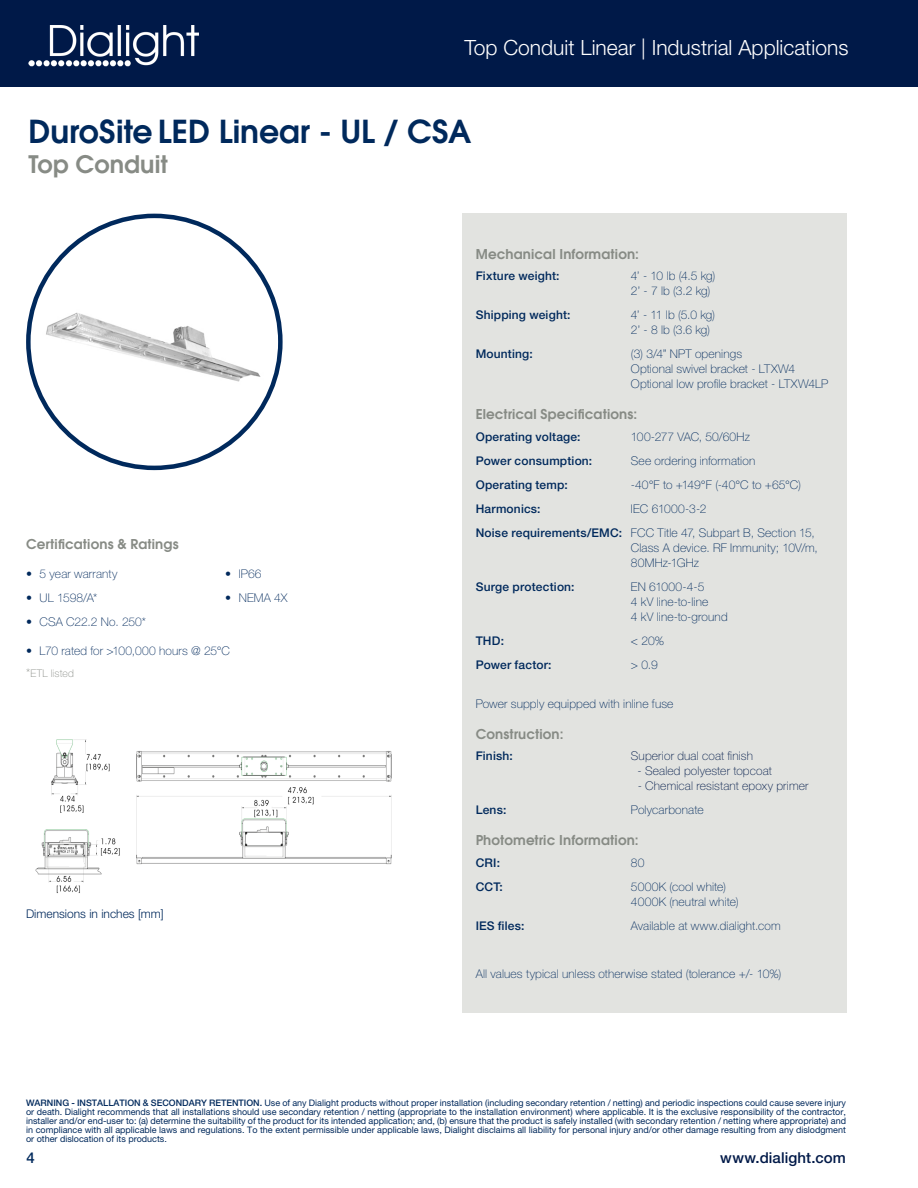
<style>
.page{position:relative;width:918px;height:1188px;background:#fff}
.page>*{position:absolute;margin:0;border:0;box-sizing:border-box;transform-origin:0 0}
.Page_Title{font:600 31.5px "ITC Avant Garde Std";color:#00295c}
.Page_Subtitle{font:600 24px "ITC Avant Garde Std";color:#878b85}
.t1{font:300 21px "Helvetica Neue LT Std";color:#fff}
.t2{font:500 15px "Helvetica Neue LT Std";letter-spacing:.005em;color:#001948}
.t3{font:500 15px "Helvetica Neue LT Std";color:#00295c}
.Tech_Specs_Headline{font:600 13.5px "ITC Avant Garde Std";letter-spacing:.015em;color:#878b85}
.Tech_Specs_Copy{font:100 12px/15px "Helvetica Neue LT Std";letter-spacing:.01em;color:#00295c}
.Tech_Specs_Copy-2{font:500 12px "Helvetica Neue LT Std";letter-spacing:.015em;color:#00295c}
.Tech_Specs_Copy-3{font:100 12px "Helvetica Neue LT Std";letter-spacing:.01em;color:#001948}
.t4{font:300 12px "Helvetica Neue LT Std";color:#00295c}
.Tech_Specs_Headline-2{font:100 10.5px "Helvetica Neue LT Std";letter-spacing:.01em;color:#878b85}
.t5{font:9px/9px "Helvetica Neue LT Std";color:#00295c;text-align:justify}
.s1{font-size:12px}
.s2{font-weight:500}
</style>
<div class="page">
<div style="left:462px;top:214px;width:385px;height:799px;background:#e2e3e0"></div>
<img style="left:35px;top:739px;width:357px;height:154px">
<img style="left:39px;top:272px;width:233px;height:155px">
<div style="left:0;top:0;width:918px;height:86px;background:#001948"></div>
<img style="left:29px;top:26px;width:169px;height:41px">
<p class="t1" style="left:465px;top:35px;width:385px">Top Conduit Linear | Industrial Applications</p>
<p class="Page_Title" style="left:28px;top:111px;width:444px">DuroSite LED Linear - UL / CSA</p>
<p class="Page_Subtitle" style="left:28px;top:149px;width:141px">Top Conduit</p>
<p class="Tech_Specs_Headline" style="left:26px;top:535px;width:154px">Certifications &amp; Ratings</p>
<p class="Tech_Specs_Copy" style="left:26px;top:567px;width:93px">• 5 year warranty</p>
<p class="Tech_Specs_Copy" style="left:26px;top:591px;width:73px">• UL 1598/A*</p>
<p class="Tech_Specs_Copy" style="left:26px;top:615px;width:121px">• CSA C22.2 No. 250*</p>
<p class="Tech_Specs_Copy" style="left:225px;top:567px;width:38px">• IP66</p>
<p class="Tech_Specs_Copy" style="left:225px;top:591px;width:64px">• NEMA 4X</p>
<p class="Tech_Specs_Copy" style="left:26px;top:643px;width:205px">• L70 rated for &gt;100,000 hours @ 25°C</p>
<p class="Tech_Specs_Headline-2" style="left:26px;top:667px;width:49px"><span class="s1">*</span>ETL listed</p>
<p class="t4" style="left:26px;top:906px;width:139px">Dimensions in inches [mm]</p>
<p class="Tech_Specs_Headline" style="left:476px;top:245px;width:165px">Mechanical Information:</p>
<p class="Tech_Specs_Copy-2" style="left:476px;top:269px;width:85px">Fixture weight:</p>
<p class="Tech_Specs_Copy" style="left:631px;top:269px;width:86px">4’ - 10 lb (4.5 kg)<br>2’ - 7 lb (3.2 kg)</p>
<p class="Tech_Specs_Copy-2" style="left:476px;top:308px;width:96px">Shipping weight:</p>
<p class="Tech_Specs_Copy" style="left:631px;top:308px;width:86px">4’ - 11 lb (5.0 kg)<br>2’ - 8 lb (3.6 kg)</p>
<p class="Tech_Specs_Copy-2" style="left:476px;top:347px;width:59px">Mounting:</p>
<p class="Tech_Specs_Copy" style="left:631px;top:347px;width:199px">(3) 3/4” NPT openings<br>Optional swivel bracket - LTXW4<br>Optional low profile bracket - LTXW4LP</p>
<p class="Tech_Specs_Headline" style="left:476px;top:405px;width:163px">Electrical Specifications:</p>
<p class="Tech_Specs_Copy-2" style="left:476px;top:430px;width:106px">Operating voltage:</p>
<p class="Tech_Specs_Copy" style="left:631px;top:429px;width:120px">100-277 VAC, 50/60Hz</p>
<p class="Tech_Specs_Copy-2" style="left:476px;top:454px;width:118px">Power consumption:</p>
<p class="Tech_Specs_Copy" style="left:631px;top:453px;width:126px">See ordering information</p>
<p class="Tech_Specs_Copy-2" style="left:476px;top:478px;width:94px">Operating temp:</p>
<p class="Tech_Specs_Copy" style="left:631px;top:477px;width:172px">-40°F to +149°F (-40°C to +65°C)</p>
<p class="Tech_Specs_Copy-2" style="left:476px;top:502px;width:66px">Harmonics:</p>
<p class="Tech_Specs_Copy" style="left:631px;top:501px;width:77px">IEC 61000-3-2</p>
<p class="Tech_Specs_Copy" style="left:631px;top:525px;width:189px;text-indent:-155px"><span class="s2">Noise requirements/EMC:</span> FCC Title 47, Subpart B, Section 15,<br>Class A device. RF Immunity; 10V/m,<br>80MHz-1GHz</p>
<p class="Tech_Specs_Copy-2" style="left:476px;top:580px;width:100px">Surge protection:</p>
<p class="Tech_Specs_Copy" style="left:631px;top:579px;width:98px">EN 61000-4-5<br>4 kV line-to-line<br>4 kV line-to-ground</p>
<p class="Tech_Specs_Copy-2" style="left:476px;top:634px;width:30px">THD:</p>
<p class="Tech_Specs_Copy" style="left:631px;top:633px;width:35px">&lt; 20%</p>
<p class="Tech_Specs_Copy-2" style="left:476px;top:658px;width:77px">Power factor:</p>
<p class="Tech_Specs_Copy" style="left:631px;top:657px;width:28px">&gt; 0.9</p>
<p class="Tech_Specs_Copy" style="left:476px;top:696px;width:199px">Power supply equipped with inline fuse</p>
<p class="Tech_Specs_Headline" style="left:476px;top:725px;width:89px">Construction:</p>
<p class="Tech_Specs_Copy-2" style="left:476px;top:749px;width:39px">Finish:</p>
<p class="Tech_Specs_Copy-3" style="left:631px;top:749px;width:124px">Superior dual coat finish</p>
<p class="Tech_Specs_Copy-3" style="left:638px;top:764px;width:136px">- Sealed polyester topcoat</p>
<p class="Tech_Specs_Copy-3" style="left:638px;top:779px;width:172px">- Chemical resistant epoxy primer</p>
<p class="Tech_Specs_Copy-2" style="left:476px;top:803px;width:32px">Lens:</p>
<p class="Tech_Specs_Copy" style="left:631px;top:803px;width:74px">Polycarbonate</p>
<p class="Tech_Specs_Headline" style="left:476px;top:831px;width:165px">Photometric Information:</p>
<p class="Tech_Specs_Copy-2" style="left:476px;top:856px;width:26px">CRI:</p>
<p class="Tech_Specs_Copy" style="left:631px;top:855px;width:15px">80</p>
<p class="Tech_Specs_Copy-2" style="left:476px;top:880px;width:29px">CCT:</p>
<p class="Tech_Specs_Copy" style="left:631px;top:879px;width:109px">5000K (cool white)<br>4000K (neutral white)</p>
<p class="Tech_Specs_Copy-2" style="left:476px;top:919px;width:50px">IES files:</p>
<p class="Tech_Specs_Copy" style="left:631px;top:918px;width:151px">Available at www.dialight.com</p>
<p class="Tech_Specs_Copy" style="left:476px;top:966px;width:307px">All values typical unless otherwise stated (tolerance +/- 10%)</p>
<p class="t5" style="left:26px;top:1098px;width:821px"><span class="s2">WARNING - INSTALLATION &amp; SECONDARY RETENTION.</span> Use of any Dialight products without proper installation (including secondary retention / netting) and periodic inspections could cause severe injury or death. Dialight recommends that all installations should use secondary retention / netting (appropriate to the installation environment) where applicable. It is the exclusive responsibility of the contractor, installer and/or end-user to: (a) determine the suitability of the product for its intended application; and, (b) ensure that the product is safely installed (with secondary retention / netting where appropriate) and in compliance with all applicable laws and regulations. To the extent permissible under applicable laws, Dialight disclaims all liability for personal injury and/or other damage resulting from any dislodgment or other dislocation of its products.</p>
<p class="t3" style="left:27px;top:1149px;width:10px">4</p>
<p class="t2" style="left:720px;top:1149px;width:127px">www.dialight.com</p>
</div>
